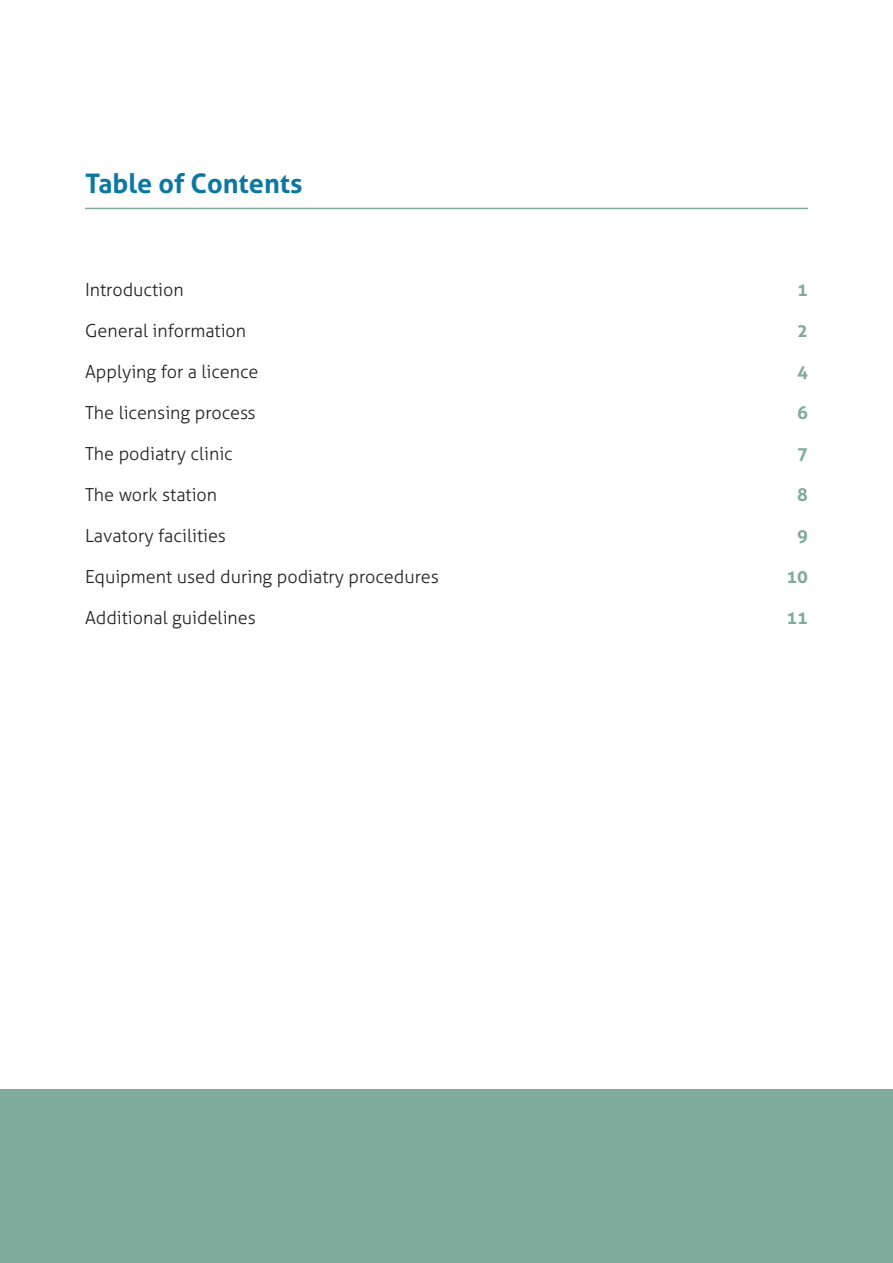
<style>
.page{position:relative;width:893px;height:1263px;background:#fff}
.page>*{position:absolute;margin:0;border:0;box-sizing:border-box;transform-origin:0 0}
.Normal__Web{font:700 27px "Aller";color:#0c78a2}
.Normal__Web-2{font:300 18px "Aller";color:#231f20}
.Normal__Web-3{font:700 18px "Aller";color:#7eab9b}
</style>
<div class="page">
<hr style="left:85px;top:208px;width:723px;height:1px;background:#7eab9b">
<div style="left:0;top:1089px;width:893px;height:174px;background:#7eab9b"></div>
<p class="Normal__Web" style="left:85px;top:167px;width:219px">Table of Contents</p>
<p class="Normal__Web-2" style="left:85px;top:279px;width:100px">Introduction</p>
<p class="Normal__Web-3" style="left:797px;top:278px;width:12px">1</p>
<p class="Normal__Web-2" style="left:85px;top:320px;width:163px">General information</p>
<p class="Normal__Web-3" style="left:797px;top:319px;width:12px">2</p>
<p class="Normal__Web-2" style="left:85px;top:361px;width:175px">Applying for a licence</p>
<p class="Normal__Web-3" style="left:797px;top:360px;width:12px">4</p>
<p class="Normal__Web-2" style="left:85px;top:402px;width:172px">The licensing process</p>
<p class="Normal__Web-3" style="left:797px;top:401px;width:12px">6</p>
<p class="Normal__Web-2" style="left:85px;top:443px;width:149px">The podiatry clinic</p>
<p class="Normal__Web-3" style="left:797px;top:442px;width:12px">7</p>
<p class="Normal__Web-2" style="left:85px;top:484px;width:134px">The work station</p>
<p class="Normal__Web-3" style="left:797px;top:483px;width:12px">8</p>
<p class="Normal__Web-2" style="left:85px;top:525px;width:143px">Lavatory facilities</p>
<p class="Normal__Web-3" style="left:797px;top:524px;width:12px">9</p>
<p class="Normal__Web-2" style="left:85px;top:566px;width:355px">Equipment used during podiatry procedures</p>
<p class="Normal__Web-3" style="left:786px;top:565px;width:23px">10</p>
<p class="Normal__Web-2" style="left:85px;top:607px;width:172px">Additional guidelines</p>
<p class="Normal__Web-3" style="left:786px;top:607px;width:23px">11</p>
</div>
